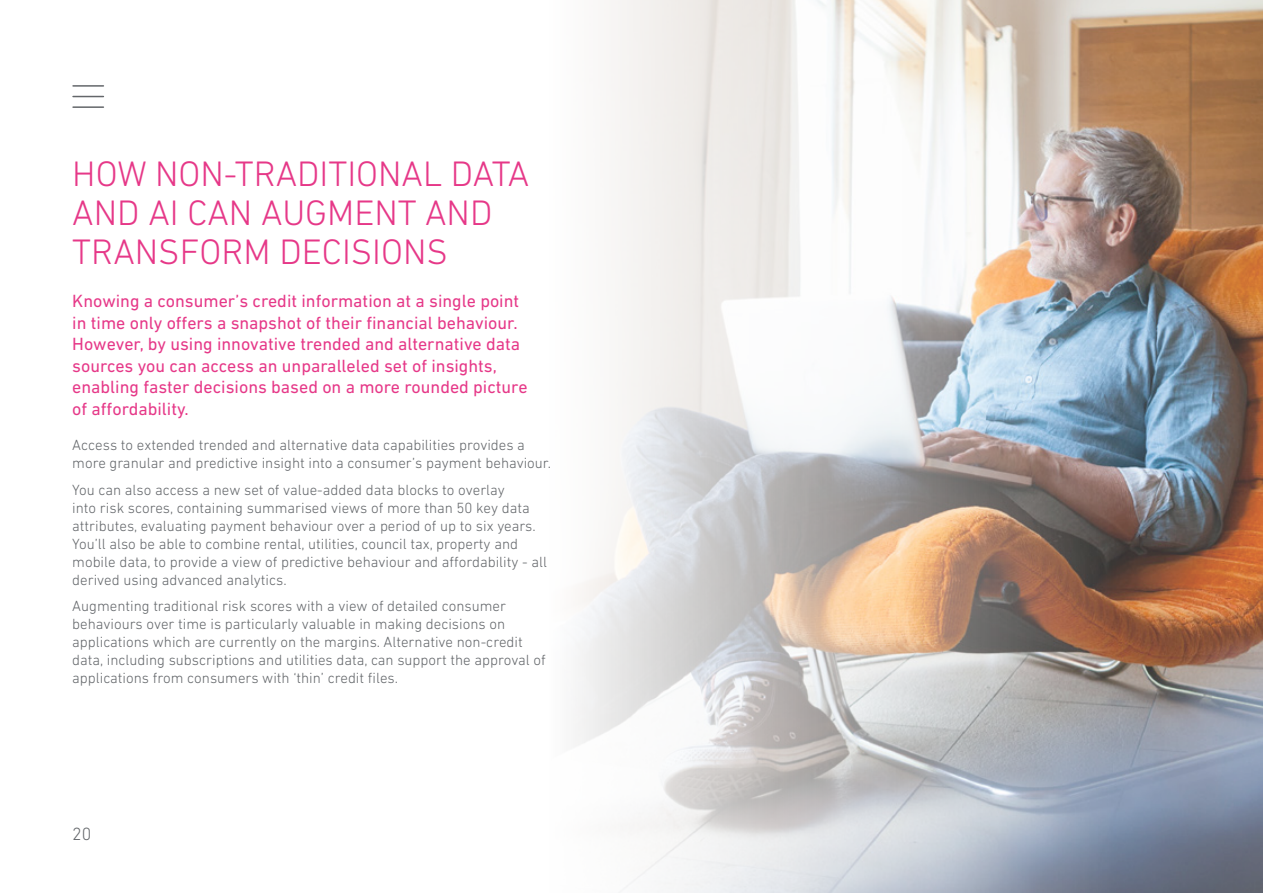
<style>
.page{position:relative;width:1263px;height:893px;background:#fff}
.page>*{position:absolute;margin:0;border:0;box-sizing:border-box;transform-origin:0 0}
.t1{font:300 36px/39px "DIN Next W1 G";color:#e63888}
.t2{font:18px/21.6px "DIN Next W1 G";color:#e63888}
.t3{font:300 18px "DIN Next W1 G";color:#63666a}
.t4{font:300 15px/18px "DIN Next W1 G";color:#63666a}
</style>
<div class="page">
<img style="left:72px;top:0;width:1191px;height:893px">
<hr style="left:73px;top:85px;width:30px;height:2px;background:#63666a">
<hr style="left:73px;top:96px;width:30px;height:1px;background:#63666a">
<hr style="left:73px;top:106px;width:30px;height:2px;background:#63666a">
<h1 class="t1" style="left:72px;top:154px;width:459px">HOW NON-TRADITIONAL DATA<br>AND AI CAN AUGMENT AND<br>TRANSFORM DECISIONS</h1>
<p class="t2" style="left:72px;top:290px;width:457px">Knowing a consumer’s credit information at a single point in time only offers a snapshot of their financial behaviour.<br>However, by using innovative trended and alternative data sources you can access an unparalleled set of insights, enabling faster decisions based on a more rounded picture of affordability.</p>
<p class="t4" style="left:72px;top:436px;width:480px">Access to extended trended and alternative data capabilities provides a more granular and predictive insight into a consumer’s payment behaviour.</p>
<p class="t4" style="left:72px;top:480px;width:476px">You can also access a new set of value-added data blocks to overlay<br>into risk scores, containing summarised views of more than 50 key data attributes, evaluating payment behaviour over a period of up to six years.<br>You’ll also be able to combine rental, utilities, council tax, property and mobile data, to provide a view of predictive behaviour and affordability - all derived using advanced analytics.</p>
<p class="t4" style="left:72px;top:597px;width:475px">Augmenting traditional risk scores with a view of detailed consumer behaviours over time is particularly valuable in making decisions on applications which are currently on the margins. Alternative non-credit data, including subscriptions and utilities data, can support the approval of applications from consumers with ‘thin’ credit files.</p>
<p class="t3" style="left:72px;top:823px;width:21px">20</p>
</div>
